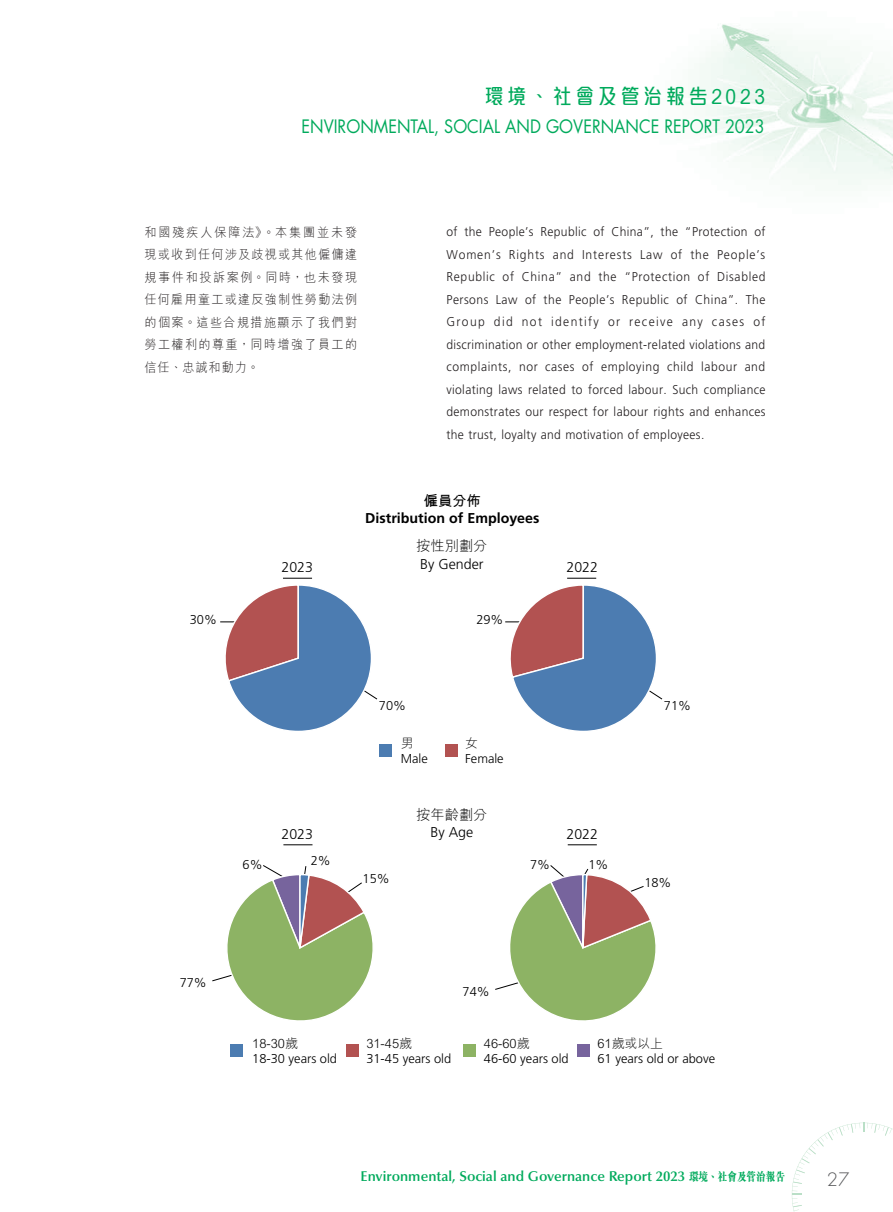
<style>
.page{position:relative;width:893px;height:1212px;background:#fff}
.page>*{position:absolute;margin:0;border:0;box-sizing:border-box;transform-origin:0 0}
.t1{font:500 21px "M Elle HK";letter-spacing:.2em;color:#00aa5c;scale:.9 1}
.t2{font:18px "Futura Std";color:#00aa5c;scale:.9 1}
.t3{font:300 18px "Futura Std";color:#57585a}
.t4{font:600 14.25px "Optima LT Std";color:#00aa5c}
.t5{font:700 14.25px "Frutiger LT Std";color:#000001}
.t6{font:300 14.25px "Frutiger LT Std";color:#000001}
.t7{font:300 14.25px "M Hei HK";color:#000001}
.t8{font:700 14.25px "M Hei HK";color:#000001}
.t9{font:300 14.1px "Frutiger LT Std";color:#000001}
.t10{font:300 12.9px "Frutiger LT Std";color:#000001}
.t11{font:300 12.9px "M Hei HK";color:#000001}
.t12{font:300 12.75px/22.5px "Frutiger LT Std";letter-spacing:.03em;color:#231f20;text-align:justify;scale:.95 1}
.t13{font:300 12.75px/22.5px "M Hei HK";letter-spacing:.115em;color:#231f20;text-align:justify;scale:.95 1}
.s1{font-family:"M Sung HK";font-weight:800;font-size:12px}
</style>
<div class="page">
<img style="left:700px;top:24px;width:193px;height:161px">
<svg style="left:792px;top:1123px;width:101px;height:89px"></svg>
<svg style="left:212px;top:865px;width:161px;height:156px"></svg>
<svg style="left:495px;top:865px;width:161px;height:156px"></svg>
<div style="left:379px;top:744px;width:12px;height:13px;background:#4c7cb1"></div>
<div style="left:445px;top:744px;width:12px;height:13px;background:#b25251"></div>
<div style="left:231px;top:1044px;width:12px;height:12px;background:#4c7cb1"></div>
<div style="left:346px;top:1044px;width:12px;height:12px;background:#b25251"></div>
<div style="left:464px;top:1044px;width:12px;height:12px;background:#8db364"></div>
<div style="left:577px;top:1044px;width:13px;height:12px;background:#77649d"></div>
<svg style="left:220px;top:578px;width:158px;height:153px"></svg>
<svg style="left:505px;top:578px;width:158px;height:153px"></svg>
<svg style="left:283px;top:844px;width:29px;height:1px"></svg>
<svg style="left:568px;top:844px;width:29px;height:1px"></svg>
<h1 class="t1" style="left:485px;top:81px;width:313px">環境、社會及管治報告2023</h1>
<h2 class="t2" style="left:301px;top:115px;width:516px">ENVIRONMENTAL, SOCIAL AND GOVERNANCE REPORT 2023</h2>
<p class="t13" style="left:145px;top:220px;width:225px">和國殘疾人保障法》。本集團並未發現或收到任何涉及歧視或其他僱傭違規事件和投訴案例。同時，也未發現任何雇用童工或違反強制性勞動法例的個案。這些合規措施顯示了我們對勞工權利的尊重，同時增強了員工的信任、忠誠和動力。</p>
<p class="t12" style="left:446px;top:220px;width:337px">of the People’s Republic of China”, the “Protection of Women’s Rights and Interests Law of the People’s Republic of China” and the “Protection of Disabled Persons Law of the People’s Republic of China”. The Group did not identify or receive any cases of discrimination or other employment-related violations and complaints, nor cases of employing child labour and violating laws related to forced labour. Such compliance demonstrates our respect for labour rights and enhances the trust, loyalty and motivation of employees.</p>
<p class="t8" style="left:424px;top:490px;width:58px">僱員分佈</p>
<p class="t5" style="left:365px;top:510px;width:176px">Distribution of Employees</p>
<p class="t7" style="left:416px;top:536px;width:73px">按性別劃分</p>
<p class="t6" style="left:420px;top:555px;width:65px">By Gender</p>
<p class="t9" style="left:282px;top:559px;width:33px">2023</p>
<p class="t9" style="left:567px;top:559px;width:33px">2022</p>
<p class="t10" style="left:190px;top:612px;width:29px">30%</p>
<p class="t10" style="left:476px;top:612px;width:29px">29%</p>
<p class="t10" style="left:379px;top:698px;width:29px">70%</p>
<p class="t10" style="left:664px;top:698px;width:29px">71%</p>
<p class="t11" style="left:401px;top:734px;width:14px">男</p>
<p class="t10" style="left:401px;top:751px;width:29px">Male</p>
<p class="t11" style="left:465px;top:734px;width:14px">女</p>
<p class="t10" style="left:465px;top:751px;width:40px">Female</p>
<p class="t7" style="left:416px;top:804px;width:73px">按年齡劃分</p>
<p class="t6" style="left:430px;top:824px;width:44px">By Age</p>
<p class="t9" style="left:282px;top:827px;width:33px">2023</p>
<p class="t9" style="left:567px;top:827px;width:33px">2022</p>
<p class="t10" style="left:180px;top:975px;width:29px">77%</p>
<p class="t10" style="left:243px;top:857px;width:21px">6%</p>
<p class="t10" style="left:311px;top:853px;width:21px">2%</p>
<p class="t10" style="left:363px;top:871px;width:29px">15%</p>
<p class="t10" style="left:530px;top:857px;width:21px">7%</p>
<p class="t10" style="left:588px;top:857px;width:21px">1%</p>
<p class="t10" style="left:644px;top:876px;width:29px">18%</p>
<p class="t11" style="left:252px;top:1034px;width:47px">18-30歲</p>
<p class="t10" style="left:252px;top:1051px;width:86px">18-30 years old</p>
<p class="t10" style="left:463px;top:984px;width:29px">74%</p>
<p class="t11" style="left:366px;top:1034px;width:47px">31-45歲</p>
<p class="t10" style="left:366px;top:1051px;width:86px">31-45 years old</p>
<p class="t11" style="left:484px;top:1034px;width:47px">46-60歲</p>
<p class="t10" style="left:484px;top:1051px;width:86px">46-60 years old</p>
<p class="t11" style="left:597px;top:1034px;width:67px">61歲或以上</p>
<p class="t10" style="left:597px;top:1051px;width:119px">61 years old or above</p>
<p class="t4" style="left:361px;top:1168px;width:426px">Environmental, Social and Governance Report 2023 <span class="s1">環境、社會及管治報告</span></p>
<h2 class="t3" style="left:827px;top:1168px;width:24px">27</h2>
</div>
